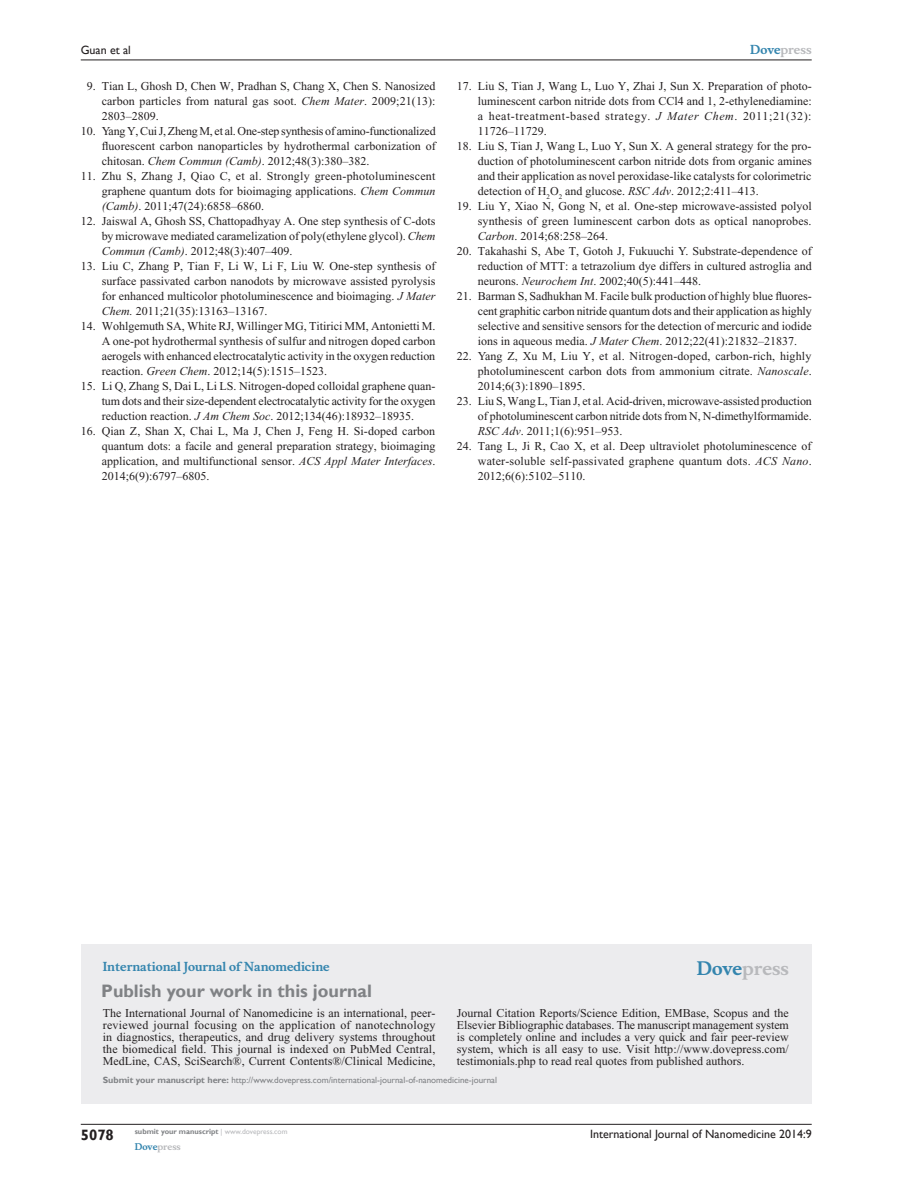
<style>
.page{position:relative;width:918px;height:1188px;background:#fff}
.page>*{position:absolute;margin:0;border:0;box-sizing:border-box;transform-origin:0 0}
.t1{font:700 18px "Gill Sans";color:#808285}
.t2{font:700 18px "Musee";color:#b8b9bc}
.t3{font:700 15px "Gill Sans";color:#231f20}
.t4{font:12px/15px "Times New Roman";color:#231f20;text-align:justify}
.t5{font:12px "Gill Sans";color:#231f20}
.t6{font:700 12px "Musee";color:#3485ae}
.t7{font:700 12px "Musee";color:#b8b9bc}
.t8{font:9px "Gill Sans";color:#808285}
.t9{font:700 9px "Musee";color:#b8b9bc}
.t10{font:700 7.5px "Gill Sans";color:#808285}
.s1{font-style:italic}
.s2{color:#3485ae}
.s3{font-weight:700}
.s4{font-weight:400;color:#b8b9bc}
</style>
<div class="page">
<div style="left:81px;top:944px;width:731px;height:159px;background:#ececee"></div>
<hr style="left:81px;top:1124px;width:731px;height:1px;background:#231f20">
<hr style="left:81px;top:60px;width:731px;height:1px;background:#231f20">
<p class="t5" style="left:81px;top:43px;width:52px">Guan et al</p>
<p class="t4" style="left:102px;top:79px;width:335px;text-indent:-15px">9. Tian L, Ghosh D, Chen W, Pradhan S, Chang X, Chen S. Nanosized carbon particles from natural gas soot. <span class="s1">Chem Mater</span>. 2009;21(13):<br>2803–2809.</p>
<p class="t4" style="left:102px;top:124px;width:336px;text-indent:-21px">10. Yang Y, Cui J, Zheng M, et al. One-step synthesis of amino-functionalized fluorescent carbon nanoparticles by hydrothermal carbonization of chitosan. <span class="s1">Chem Commun (Camb)</span>. 2012;48(3):380–382.</p>
<p class="t4" style="left:102px;top:169px;width:335px;text-indent:-21px">11. Zhu S, Zhang J, Qiao C, et al. Strongly green-photoluminescent graphene quantum dots for bioimaging applications. <span class="s1">Chem Commun (Camb)</span>. 2011;47(24):6858–6860.</p>
<p class="t4" style="left:102px;top:214px;width:335px;text-indent:-21px">12. Jaiswal A, Ghosh SS, Chattopadhyay A. One step synthesis of C-dots by microwave mediated caramelization of poly(ethylene glycol). <span class="s1">Chem Commun (Camb)</span>. 2012;48(3):407–409.</p>
<p class="t4" style="left:102px;top:259px;width:335px;text-indent:-21px">13. Liu C, Zhang P, Tian F, Li W, Li F, Liu W. One-step synthesis of surface passivated carbon nanodots by microwave assisted pyrolysis for enhanced multicolor photoluminescence and bioimaging. <span class="s1">J Mater Chem.</span> 2011;21(35):13163–13167.</p>
<p class="t4" style="left:102px;top:319px;width:335px;text-indent:-21px">14. Wohlgemuth SA, White RJ, Willinger MG, Titirici MM, Antonietti M.<br>A one-pot hydrothermal synthesis of sulfur and nitrogen doped carbon aerogels with enhanced electrocatalytic activity in the oxygen reduction reaction. <span class="s1">Green Chem</span>. 2012;14(5):1515–1523.</p>
<p class="t4" style="left:102px;top:379px;width:335px;text-indent:-21px">15. Li Q, Zhang S, Dai L, Li LS. Nitrogen-doped colloidal graphene quan&shy;tum dots and their size-dependent electrocatalytic activity for the oxygen reduction reaction. <span class="s1">J Am Chem Soc</span>. 2012;134(46):18932–18935.</p>
<p class="t4" style="left:102px;top:424px;width:335px;text-indent:-21px">16. Qian Z, Shan X, Chai L, Ma J, Chen J, Feng H. Si-doped carbon quantum dots: a facile and general preparation strategy, bioimaging application, and multifunctional sensor. <span class="s1">ACS Appl Mater Interfaces</span>.<br>2014;6(9):6797–6805.</p>
<p class="t7" style="left:750px;top:43px;width:63px"><span class="s2">Dove</span>press</p>
<p class="t4" style="left:478px;top:79px;width:335px;text-indent:-21px">17. Liu S, Tian J, Wang L, Luo Y, Zhai J, Sun X. Preparation of photo&shy;luminescent carbon nitride dots from CCl4 and 1, 2-ethylenediamine: a heat-treatment-based strategy. <span class="s1">J Mater Chem</span>. 2011;21(32):<br>11726–11729.</p>
<p class="t4" style="left:478px;top:139px;width:335px;text-indent:-21px">18. Liu S, Tian J, Wang L, Luo Y, Sun X. A general strategy for the pro&shy;duction of photoluminescent carbon nitride dots from organic amines and their application as novel peroxidase-like catalysts for colorimetric detection of H<sub>2</sub>O<sub>2</sub> and glucose. <span class="s1">RSC Adv</span>. 2012;2:411–413.</p>
<p class="t4" style="left:478px;top:199px;width:335px;text-indent:-21px">19. Liu Y, Xiao N, Gong N, et al. One-step microwave-assisted polyol synthesis of green luminescent carbon dots as optical nanoprobes.<br><span class="s1">Carbon</span>. 2014;68:258–264.</p>
<p class="t4" style="left:478px;top:244px;width:335px;text-indent:-21px">20. Takahashi S, Abe T, Gotoh J, Fukuuchi Y. Substrate-dependence of reduction of MTT: a tetrazolium dye differs in cultured astroglia and neurons. <span class="s1">Neurochem Int</span>. 2002;40(5):441–448.</p>
<p class="t4" style="left:478px;top:289px;width:335px;text-indent:-21px">21. Barman S, Sadhukhan M. Facile bulk production of highly blue fluores&shy;cent graphitic carbon nitride quantum dots and their application as highly selective and sensitive sensors for the detection of mercuric and iodide ions in aqueous media. <span class="s1">J Mater Chem</span>. 2012;22(41):21832–21837.</p>
<p class="t4" style="left:478px;top:349px;width:335px;text-indent:-21px">22. Yang Z, Xu M, Liu Y, et al. Nitrogen-doped, carbon-rich, highly photoluminescent carbon dots from ammonium citrate. <span class="s1">Nanoscale</span>.<br>2014;6(3):1890–1895.</p>
<p class="t4" style="left:478px;top:394px;width:335px;text-indent:-21px">23. Liu S, Wang L, Tian J, et al. Acid-driven, microwave-assisted production of photoluminescent carbon nitride dots from N, N-dimethylformamide.<br><span class="s1">RSC Adv</span>. 2011;1(6):951–953.</p>
<p class="t4" style="left:478px;top:439px;width:335px;text-indent:-21px">24. Tang L, Ji R, Cao X, et al. Deep ultraviolet photoluminescence of water-soluble self-passivated graphene quantum dots. <span class="s1">ACS Nano</span>.<br>2012;6(6):5102–5110.</p>
<p class="t6" style="left:103px;top:959px;width:228px">International Journal of Nanomedicine</p>
<h1 class="t1" style="left:101px;top:980px;width:272px">Publish your work in this journal</h1>
<h1 class="t2" style="left:697px;top:958px;width:94px"><span class="s2">Dove</span>press</h1>
<p class="t4" style="left:103px;top:1007px;width:334px;line-height:12px">The International Journal of Nanomedicine is an international, peer&shy;reviewed journal focusing on the application of nanotechnology in diagnostics, therapeutics, and drug delivery systems throughout the biomedical field. This journal is indexed on PubMed Central, MedLine, CAS, SciSearch®, Current Contents®/Clinical Medicine,</p>
<p class="t4" style="left:457px;top:1007px;width:334px;line-height:12px">Journal Citation Reports/Science Edition, EMBase, Scopus and the Elsevier Bibliographic databases. The manuscript management system is completely online and includes a very quick and fair peer-review system, which is all easy to use. Visit http://www.dovepress.com/ testimonials.php to read real quotes from published authors.</p>
<p class="t8" style="left:103px;top:1075px;width:396px"><span class="s3">Submit your manuscript here:</span> http://www.dovepress.com/international-journal-of-nanomedicine-journal</p>
<p class="t3" style="left:81px;top:1126px;width:35px">5078</p>
<p class="t10" style="left:135px;top:1127px;width:154px">submit your manuscript <span class="s4">| www.dovepress.com</span></p>
<p class="t9" style="left:135px;top:1141px;width:48px"><span class="s2">Dove</span>press</p>
<p class="t5" style="left:590px;top:1127px;width:223px">International Journal of Nanomedicine 2014:9</p>
</div>
